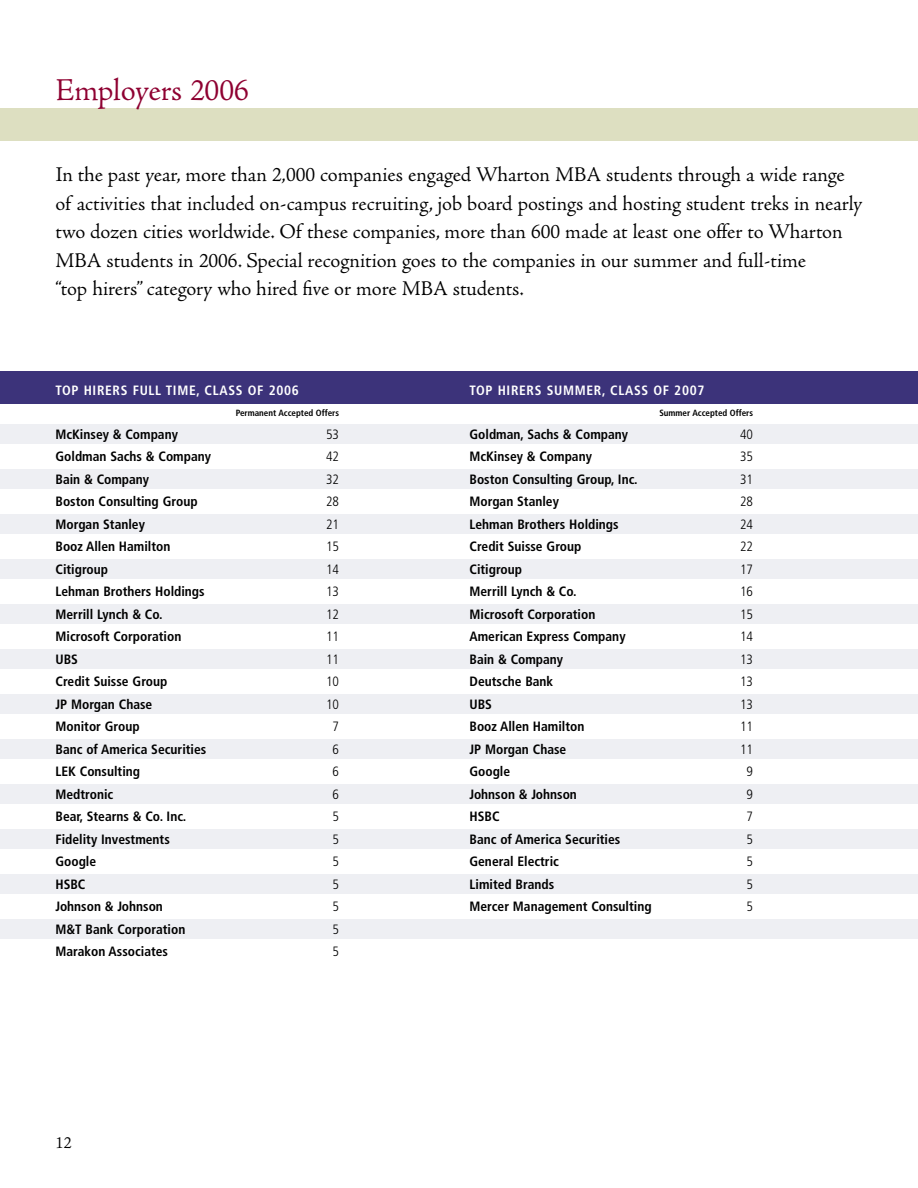
<style>
.page{position:relative;width:918px;height:1188px;background:#fff}
.page>*{position:absolute;margin:0;border:0;box-sizing:border-box;transform-origin:0 0}
.t1{font:33px "Adobe Jenson";letter-spacing:-.005em;color:#8e0031}
.t2{font:21.75px/28.5px "Adobe Jenson";letter-spacing:-.005em;color:#000}
.t3{font:18px "Adobe Jenson";color:#000}
.t4{font:700 condensed 13.5px "Frutiger";color:#000}
.t5{font:300 condensed 13.5px "Frutiger";color:#000}
.t6{font:700 condensed 13.5px "Frutiger";letter-spacing:.05em;color:#fff}
.t7{font:700 condensed 9px "Frutiger";color:#000}
</style>
<div class="page">
<div style="left:0;top:425px;width:918px;height:19px;background:#eeeff3"></div>
<div style="left:0;top:470px;width:918px;height:19px;background:#eeeff3"></div>
<div style="left:0;top:515px;width:918px;height:19px;background:#eeeff3"></div>
<div style="left:0;top:560px;width:918px;height:19px;background:#eeeff3"></div>
<div style="left:0;top:605px;width:918px;height:19px;background:#eeeff3"></div>
<div style="left:0;top:650px;width:918px;height:19px;background:#eeeff3"></div>
<div style="left:0;top:695px;width:918px;height:19px;background:#eeeff3"></div>
<div style="left:0;top:740px;width:918px;height:19px;background:#eeeff3"></div>
<div style="left:0;top:785px;width:918px;height:19px;background:#eeeff3"></div>
<div style="left:0;top:830px;width:918px;height:19px;background:#eeeff3"></div>
<div style="left:0;top:875px;width:918px;height:19px;background:#eeeff3"></div>
<div style="left:0;top:920px;width:918px;height:19px;background:#eeeff3"></div>
<div style="left:0;top:108px;width:918px;height:32px;background:#dddfc1"></div>
<div style="left:0;top:371px;width:918px;height:33px;background:#3c337a"></div>
<h1 class="t1" style="left:56px;top:78px;width:195px">Employers 2006</h1>
<p class="t2" style="left:55px;top:163px;width:808px">In the past year, more than 2,000 companies engaged Wharton MBA students through a wide range of activities that included on-campus recruiting, job board postings and hosting student treks in nearly two dozen cities worldwide. Of these companies, more than 600 made at least one offer to Wharton MBA students in 2006. Special recognition goes to the companies in our summer and full-time<br>“top hirers” category who hired five or more MBA students.</p>
<p class="t6" style="left:56px;top:385px;width:245px">TOP HIRERS FULL TIME, CLASS OF 2006</p>
<p class="t7" style="left:236px;top:409px;width:105px">Permanent Accepted Offers</p>
<p class="t4" style="left:56px;top:428px;width:124px">McKinsey &amp; Company</p>
<p class="t5" style="left:326px;top:428px;width:14px">53</p>
<p class="t4" style="left:56px;top:451px;width:157px">Goldman Sachs &amp; Company</p>
<p class="t5" style="left:326px;top:451px;width:14px">42</p>
<p class="t4" style="left:56px;top:473px;width:95px">Bain &amp; Company</p>
<p class="t5" style="left:326px;top:473px;width:14px">32</p>
<p class="t4" style="left:56px;top:496px;width:144px">Boston Consulting Group</p>
<p class="t5" style="left:326px;top:496px;width:14px">28</p>
<p class="t4" style="left:55px;top:518px;width:91px">Morgan Stanley</p>
<p class="t5" style="left:326px;top:518px;width:14px">21</p>
<p class="t4" style="left:55px;top:541px;width:117px">Booz Allen Hamilton</p>
<p class="t5" style="left:326px;top:541px;width:14px">15</p>
<p class="t4" style="left:55px;top:563px;width:54px">Citigroup</p>
<p class="t5" style="left:326px;top:563px;width:14px">14</p>
<p class="t4" style="left:55px;top:586px;width:151px">Lehman Brothers Holdings</p>
<p class="t5" style="left:326px;top:586px;width:14px">13</p>
<p class="t4" style="left:55px;top:608px;width:109px">Merrill Lynch &amp; Co.</p>
<p class="t5" style="left:326px;top:608px;width:14px">12</p>
<p class="t4" style="left:55px;top:631px;width:127px">Microsoft Corporation</p>
<p class="t5" style="left:326px;top:631px;width:14px">11</p>
<p class="t4" style="left:55px;top:653px;width:24px">UBS</p>
<p class="t5" style="left:326px;top:653px;width:14px">11</p>
<p class="t4" style="left:55px;top:676px;width:113px">Credit Suisse Group</p>
<p class="t5" style="left:326px;top:676px;width:14px">10</p>
<p class="t4" style="left:55px;top:698px;width:98px">JP Morgan Chase</p>
<p class="t5" style="left:326px;top:698px;width:14px">10</p>
<p class="t4" style="left:55px;top:721px;width:86px">Monitor Group</p>
<p class="t5" style="left:333px;top:721px;width:8px">7</p>
<p class="t4" style="left:55px;top:743px;width:152px">Banc of America Securities</p>
<p class="t5" style="left:333px;top:743px;width:8px">6</p>
<p class="t4" style="left:55px;top:766px;width:86px">LEK Consulting</p>
<p class="t5" style="left:333px;top:766px;width:8px">6</p>
<p class="t4" style="left:56px;top:788px;width:59px">Medtronic</p>
<p class="t5" style="left:333px;top:788px;width:8px">6</p>
<p class="t4" style="left:56px;top:811px;width:132px">Bear, Stearns &amp; Co. Inc.</p>
<p class="t5" style="left:333px;top:811px;width:8px">5</p>
<p class="t4" style="left:55px;top:833px;width:116px">Fidelity Investments</p>
<p class="t5" style="left:333px;top:833px;width:8px">5</p>
<p class="t4" style="left:55px;top:856px;width:42px">Google</p>
<p class="t5" style="left:333px;top:856px;width:8px">5</p>
<p class="t4" style="left:55px;top:878px;width:32px">HSBC</p>
<p class="t5" style="left:333px;top:878px;width:8px">5</p>
<p class="t4" style="left:55px;top:901px;width:109px">Johnson &amp; Johnson</p>
<p class="t5" style="left:333px;top:901px;width:8px">5</p>
<p class="t4" style="left:56px;top:923px;width:131px">M&amp;T Bank Corporation</p>
<p class="t5" style="left:333px;top:923px;width:8px">5</p>
<p class="t4" style="left:56px;top:946px;width:114px">Marakon Associates</p>
<p class="t5" style="left:333px;top:946px;width:8px">5</p>
<h3 class="t3" style="left:56px;top:1136px;width:18px">12</h3>
<p class="t6" style="left:469px;top:385px;width:236px">TOP HIRERS SUMMER, CLASS OF 2007</p>
<p class="t7" style="left:659px;top:409px;width:95px">Summer Accepted Offers</p>
<p class="t4" style="left:470px;top:428px;width:160px">Goldman, Sachs &amp; Company</p>
<p class="t5" style="left:740px;top:428px;width:14px">40</p>
<p class="t4" style="left:470px;top:451px;width:124px">McKinsey &amp; Company</p>
<p class="t5" style="left:740px;top:451px;width:14px">35</p>
<p class="t4" style="left:470px;top:473px;width:170px">Boston Consulting Group, Inc.</p>
<p class="t5" style="left:740px;top:473px;width:14px">31</p>
<p class="t4" style="left:470px;top:496px;width:91px">Morgan Stanley</p>
<p class="t5" style="left:740px;top:496px;width:14px">28</p>
<p class="t4" style="left:469px;top:518px;width:151px">Lehman Brothers Holdings</p>
<p class="t5" style="left:740px;top:518px;width:14px">24</p>
<p class="t4" style="left:469px;top:541px;width:113px">Credit Suisse Group</p>
<p class="t5" style="left:740px;top:541px;width:14px">22</p>
<p class="t4" style="left:469px;top:563px;width:54px">Citigroup</p>
<p class="t5" style="left:740px;top:563px;width:14px">17</p>
<p class="t4" style="left:469px;top:586px;width:109px">Merrill Lynch &amp; Co.</p>
<p class="t5" style="left:740px;top:586px;width:14px">16</p>
<p class="t4" style="left:469px;top:608px;width:127px">Microsoft Corporation</p>
<p class="t5" style="left:740px;top:608px;width:14px">15</p>
<p class="t4" style="left:469px;top:631px;width:158px">American Express Company</p>
<p class="t5" style="left:740px;top:631px;width:14px">14</p>
<p class="t4" style="left:469px;top:653px;width:95px">Bain &amp; Company</p>
<p class="t5" style="left:740px;top:653px;width:14px">13</p>
<p class="t4" style="left:469px;top:676px;width:85px">Deutsche Bank</p>
<p class="t5" style="left:740px;top:676px;width:14px">13</p>
<p class="t4" style="left:469px;top:698px;width:24px">UBS</p>
<p class="t5" style="left:740px;top:698px;width:14px">13</p>
<p class="t4" style="left:469px;top:721px;width:117px">Booz Allen Hamilton</p>
<p class="t5" style="left:740px;top:721px;width:14px">11</p>
<p class="t4" style="left:469px;top:743px;width:98px">JP Morgan Chase</p>
<p class="t5" style="left:740px;top:743px;width:14px">11</p>
<p class="t4" style="left:469px;top:766px;width:42px">Google</p>
<p class="t5" style="left:747px;top:766px;width:8px">9</p>
<p class="t4" style="left:469px;top:788px;width:109px">Johnson &amp; Johnson</p>
<p class="t5" style="left:747px;top:788px;width:8px">9</p>
<p class="t4" style="left:469px;top:811px;width:32px">HSBC</p>
<p class="t5" style="left:747px;top:811px;width:8px">7</p>
<p class="t4" style="left:469px;top:833px;width:152px">Banc of America Securities</p>
<p class="t5" style="left:747px;top:833px;width:8px">5</p>
<p class="t4" style="left:469px;top:856px;width:91px">General Electric</p>
<p class="t5" style="left:747px;top:856px;width:8px">5</p>
<p class="t4" style="left:469px;top:878px;width:86px">Limited Brands</p>
<p class="t5" style="left:747px;top:878px;width:8px">5</p>
<p class="t4" style="left:469px;top:901px;width:184px">Mercer Management Consulting</p>
<p class="t5" style="left:747px;top:901px;width:8px">5</p>
</div>
